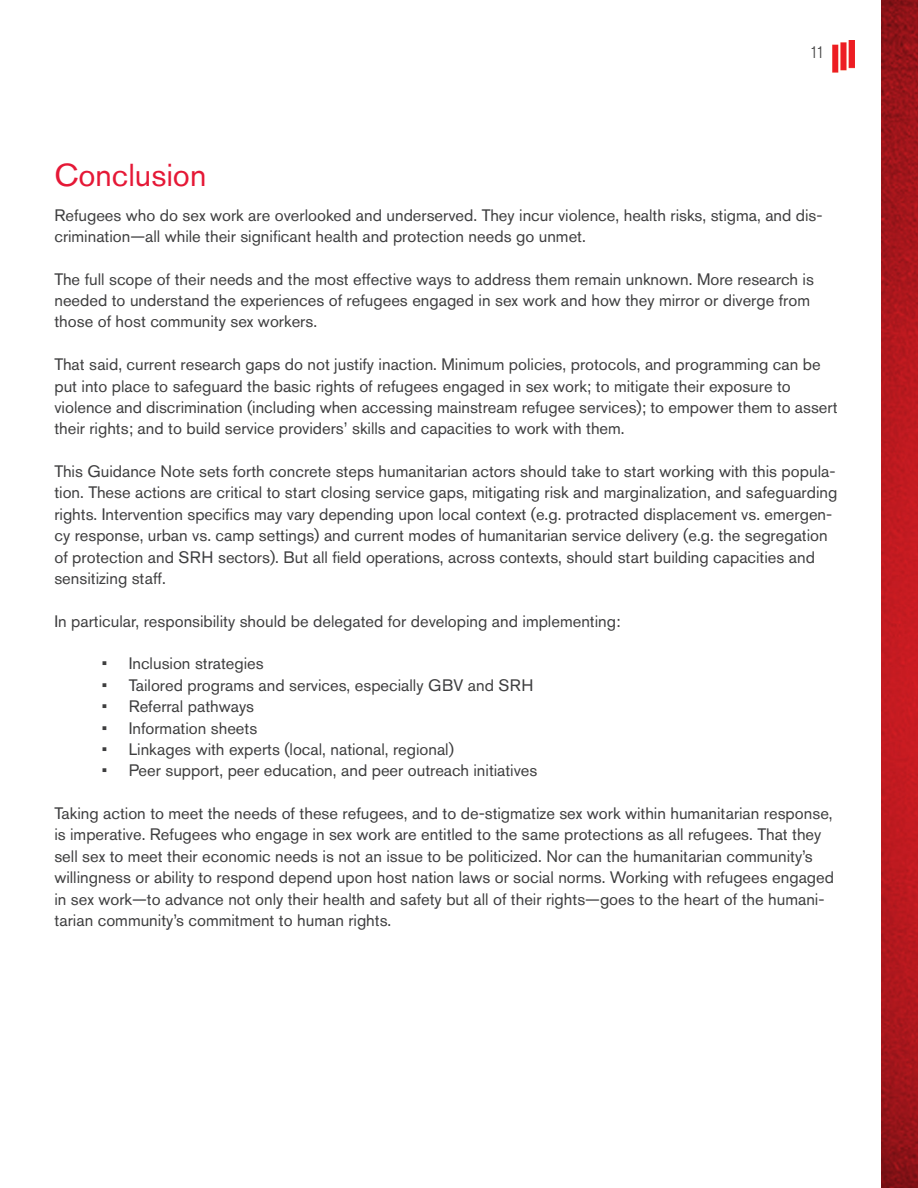
<style>
.page{position:relative;width:918px;height:1188px;background:#fff}
.page>*{position:absolute;margin:0;border:0;box-sizing:border-box;transform-origin:0 0}
.t1{font:31.5px "Akzidenz Grotesk Std";color:#e51836}
.t2{font:16.5px/21.3px "Akzidenz Grotesk Std";color:#3e3e3f}
.t3{font:300 16.5px "Akzidenz Grotesk Std";color:#3e3e3f}
</style>
<div class="page">
<img style="left:881px;top:0;width:37px;height:1188px">
<img style="left:833px;top:40px;width:21px;height:32px">
<p class="t3" style="left:809px;top:43px;width:17px">11</p>
<p class="t1" style="left:54px;top:156px;width:154px">Conclusion</p>
<p class="t2" style="left:54px;top:204px;width:770px">Refugees who do sex work are overlooked and underserved. They incur violence, health risks, stigma, and dis&shy;crimination—all while their significant health and protection needs go unmet.</p>
<p class="t2" style="left:54px;top:268px;width:761px">The full scope of their needs and the most effective ways to address them remain unknown. More research is needed to understand the experiences of refugees engaged in sex work and how they mirror or diverge from those of host community sex workers.</p>
<p class="t2" style="left:54px;top:354px;width:768px">That said, current research gaps do not justify inaction. Minimum policies, protocols, and programming can be</p>
<p class="t2" style="left:54px;top:375px;width:738px">put into place to safeguard the basic rights of refugees engaged in sex work; to mitigate their exposure to</p>
<p class="t2" style="left:54px;top:396px;width:785px">violence and discrimination (including when accessing mainstream refugee services); to empower them to assert</p>
<p class="t2" style="left:54px;top:418px;width:572px">their rights; and to build service providers’ skills and capacities to work with them.</p>
<p class="t2" style="left:54px;top:460px;width:784px">This Guidance Note sets forth concrete steps humanitarian actors should take to start working with this popula&shy;tion. These actions are critical to start closing service gaps, mitigating risk and marginalization, and safeguarding rights. Intervention specifics may vary depending upon local context (e.g. protracted displacement vs. emergen&shy;cy response, urban vs. camp settings) and current modes of humanitarian service delivery (e.g. the segregation of protection and SRH sectors). But all field operations, across contexts, should start building capacities and sensitizing staff.</p>
<p class="t2" style="left:54px;top:610px;width:568px">In particular, responsibility should be delegated for developing and implementing:</p>
<p class="t2" style="left:102px;top:653px;width:164px">• Inclusion strategies</p>
<p class="t2" style="left:102px;top:674px;width:433px">• Tailored programs and services, especially GBV and SRH</p>
<p class="t2" style="left:102px;top:696px;width:154px">• Referral pathways</p>
<p class="t2" style="left:102px;top:717px;width:157px">• Information sheets</p>
<p class="t2" style="left:102px;top:738px;width:354px">• Linkages with experts (local, national, regional)</p>
<p class="t2" style="left:102px;top:760px;width:437px">• Peer support, peer education, and peer outreach initiatives</p>
<p class="t2" style="left:54px;top:802px;width:781px">Taking action to meet the needs of these refugees, and to de-stigmatize sex work within humanitarian response, is imperative. Refugees who engage in sex work are entitled to the same protections as all refugees. That they sell sex to meet their economic needs is not an issue to be politicized. Nor can the humanitarian community’s willingness or ability to respond depend upon host nation laws or social norms. Working with refugees engaged in sex work—to advance not only their health and safety but all of their rights—goes to the heart of the humani&shy;tarian community’s commitment to human rights.</p>
</div>
